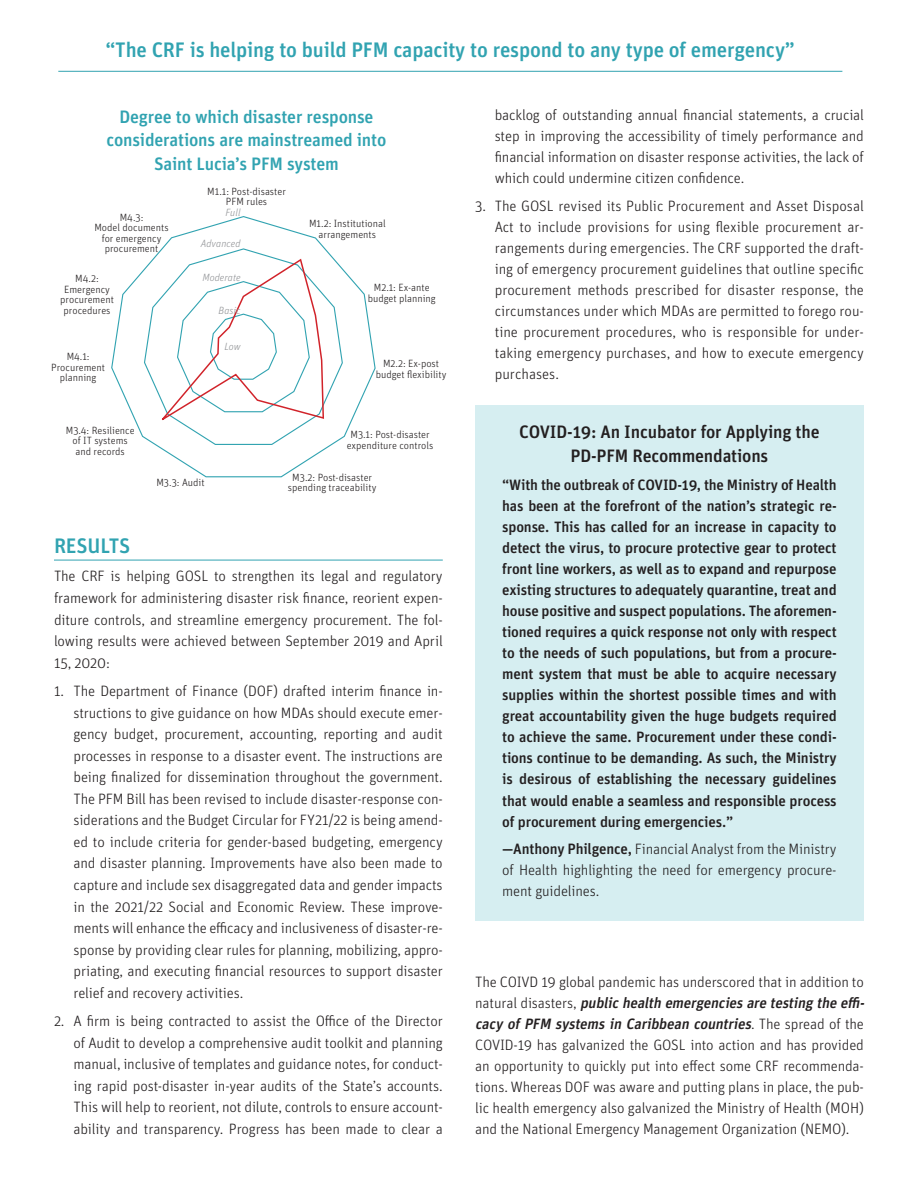
<style>
.page{position:relative;width:918px;height:1188px;background:#fff}
.page>*{position:absolute;margin:0;border:0;box-sizing:border-box;transform-origin:0 0}
.t1{font:500 21px "Unit";letter-spacing:-.01em;color:#31a3b1}
.t2{font:500 18px/24px "Unit";letter-spacing:-.01em;color:#31a3b1;text-align:center}
.t3{font:500 18px/24px "Unit";letter-spacing:-.01em;color:#231f20;text-align:center}
.t4{font:300 15px/21.6px "Unit";letter-spacing:-.01em;color:#231f20;text-align:justify}
.t5{font:500 15px/21px "Unit";letter-spacing:-.01em;color:#231f20;text-align:justify}
.t6{font:300 10.5px/10.5px "Unit";color:#231f20;text-align:center}
.t7{font:italic 300 10.5px "Unit";color:#939598}
.s1{font-weight:500}
.s2{font-weight:500;font-style:italic}
</style>
<div class="page">
<div style="left:475px;top:405px;width:389px;height:515px;background:#d6eef1"></div>
<hr style="left:54px;top:560px;width:389px;height:1px;background:#31a3b1">
<hr style="left:58px;top:71px;width:784px;height:1px;background:#31a3b1">
<svg style="left:111px;top:216px;width:265px;height:262px"></svg>
<svg style="left:143px;top:248px;width:200px;height:198px"></svg>
<h1 class="t1" style="left:105px;top:37px;width:691px">“The CRF is helping to build PFM capacity to respond to any type of emergency”</h1>
<p class="t2" style="left:106px;top:104px;width:281px">Degree to which disaster response considerations are mainstreamed into<br>Saint Lucia’s PFM system</p>
<p class="t7" style="left:226px;top:206px;width:17px">Full</p>
<p class="t7" style="left:201px;top:237px;width:41px">Advanced</p>
<p class="t7" style="left:203px;top:271px;width:40px">Moderate</p>
<p class="t7" style="left:219px;top:303px;width:24px">Basic</p>
<p class="t7" style="left:224px;top:340px;width:18px">Low</p>
<p class="t6" style="left:207px;top:185px;width:80px">M1.1: Post-disaster<br>PFM rules</p>
<p class="t6" style="left:94px;top:212px;width:76px">M4.3:<br>Model documents for emergency procurement</p>
<p class="t6" style="left:309px;top:218px;width:78px">M1.2: Institutional arrangements</p>
<p class="t6" style="left:60px;top:273px;width:55px">M4.2:<br>Emergency procurement procedures</p>
<p class="t6" style="left:368px;top:282px;width:70px">M2.1: Ex-ante budget planning</p>
<p class="t6" style="left:51px;top:351px;width:55px">M4.1:<br>Procurement planning</p>
<p class="t6" style="left:66px;top:425px;width:70px">M3.4: Resilience of IT systems and records</p>
<p class="t6" style="left:156px;top:477px;width:50px">M3.3: Audit</p>
<p class="t6" style="left:376px;top:358px;width:72px">M2.2: Ex-post budget flexibility</p>
<p class="t6" style="left:347px;top:429px;width:88px">M3.1: Post-disaster expenditure controls</p>
<p class="t6" style="left:288px;top:471px;width:90px">M3.2: Post-disaster spending traceability</p>
<h1 class="t1" style="left:54px;top:533px;width:78px">RESULTS</h1>
<p class="t4" style="left:54px;top:565px;width:390px">The CRF is helping GOSL to strengthen its legal and regulatory framework for administering disaster risk finance, reorient expen&shy;diture controls, and streamline emergency procurement. The fol&shy;lowing results were achieved between September 2019 and April 15, 2020:</p>
<p class="t4" style="left:74px;top:680px;width:371px;text-indent:-20px">1. The Department of Finance (DOF) drafted interim finance in&shy;structions to give guidance on how MDAs should execute emer&shy;gency budget, procurement, accounting, reporting and audit processes in response to a disaster event. The instructions are being finalized for dissemination throughout the government.<br>The PFM Bill has been revised to include disaster-response con&shy;siderations and the Budget Circular for FY21/22 is being amend&shy;ed to include criteria for gender-based budgeting, emergency and disaster planning. Improvements have also been made to capture and include sex disaggregated data and gender impacts in the 2021/22 Social and Economic Review. These improve&shy;ments will enhance the efficacy and inclusiveness of disaster-re&shy;sponse by providing clear rules for planning, mobilizing, appro&shy;priating, and executing financial resources to support disaster relief and recovery activities.</p>
<p class="t4" style="left:73px;top:1010px;width:371px;text-indent:-19px">2. A firm is being contracted to assist the Office of the Director of Audit to develop a comprehensive audit toolkit and planning manual, inclusive of templates and guidance notes, for conduct&shy;ing rapid post-disaster in-year audits of the State’s accounts.<br>This will help to reorient, not dilute, controls to ensure account&shy;ability and transparency. Progress has been made to clear a</p>
<p class="t4" style="left:495px;top:104px;width:371px;line-height:21px">backlog of outstanding annual financial statements, a crucial step in improving the accessibility of timely performance and financial information on disaster response activities, the lack of which could undermine citizen confidence.</p>
<p class="t4" style="left:495px;top:195px;width:371px;line-height:21px;text-indent:-20px">3. The GOSL revised its Public Procurement and Asset Disposal Act to include provisions for using flexible procurement ar&shy;rangements during emergencies. The CRF supported the draft&shy;ing of emergency procurement guidelines that outline specific procurement methods prescribed for disaster response, the circumstances under which MDAs are permitted to forego rou&shy;tine procurement procedures, who is responsible for under&shy;taking emergency purchases, and how to execute emergency purchases.</p>
<p class="t3" style="left:519px;top:419px;width:302px">COVID-19: An Incubator for Applying the<br>PD-PFM Recommendations</p>
<p class="t5" style="left:502px;top:474px;width:336px">“With the outbreak of COVID-19, the Ministry of Health has been at the forefront of the nation’s strategic re&shy;sponse. This has called for an increase in capacity to detect the virus, to procure protective gear to protect front line workers, as well as to expand and repurpose existing structures to adequately quarantine, treat and house positive and suspect populations. The aforemen&shy;tioned requires a quick response not only with respect to the needs of such populations, but from a procure&shy;ment system that must be able to acquire necessary supplies within the shortest possible times and with great accountability given the huge budgets required to achieve the same. Procurement under these condi&shy;tions continue to be demanding. As such, the Ministry is desirous of establishing the necessary guidelines that would enable a seamless and responsible process of procurement during emergencies.”</p>
<p class="t4" style="left:502px;top:838px;width:336px;line-height:21px"><span class="s1">—Anthony Philgence,</span> Financial Analyst from the Ministry of Health highlighting the need for emergency procure&shy;ment guidelines.</p>
<p class="t4" style="left:475px;top:971px;width:393px;line-height:21px;text-align:left">The COIVD 19 global pandemic has underscored that in addition to n a t u r a l d i s a s t e r s , <span class="s2">public health emergencies are testing the effi&shy;cacy of PFM systems in Caribbean countries</span>. T h e s p r e a d o f t h e COVID-19 has galvanized the GOSL into action and has provided an opportunity to quickly put into effect some CRF recommenda&shy;tions. Whereas DOF was aware and putting plans in place, the pub&shy;lic health emergency also galvanized the Ministry of Health (MOH) and the National Emergency Management Organization (NEMO).</p>
</div>
